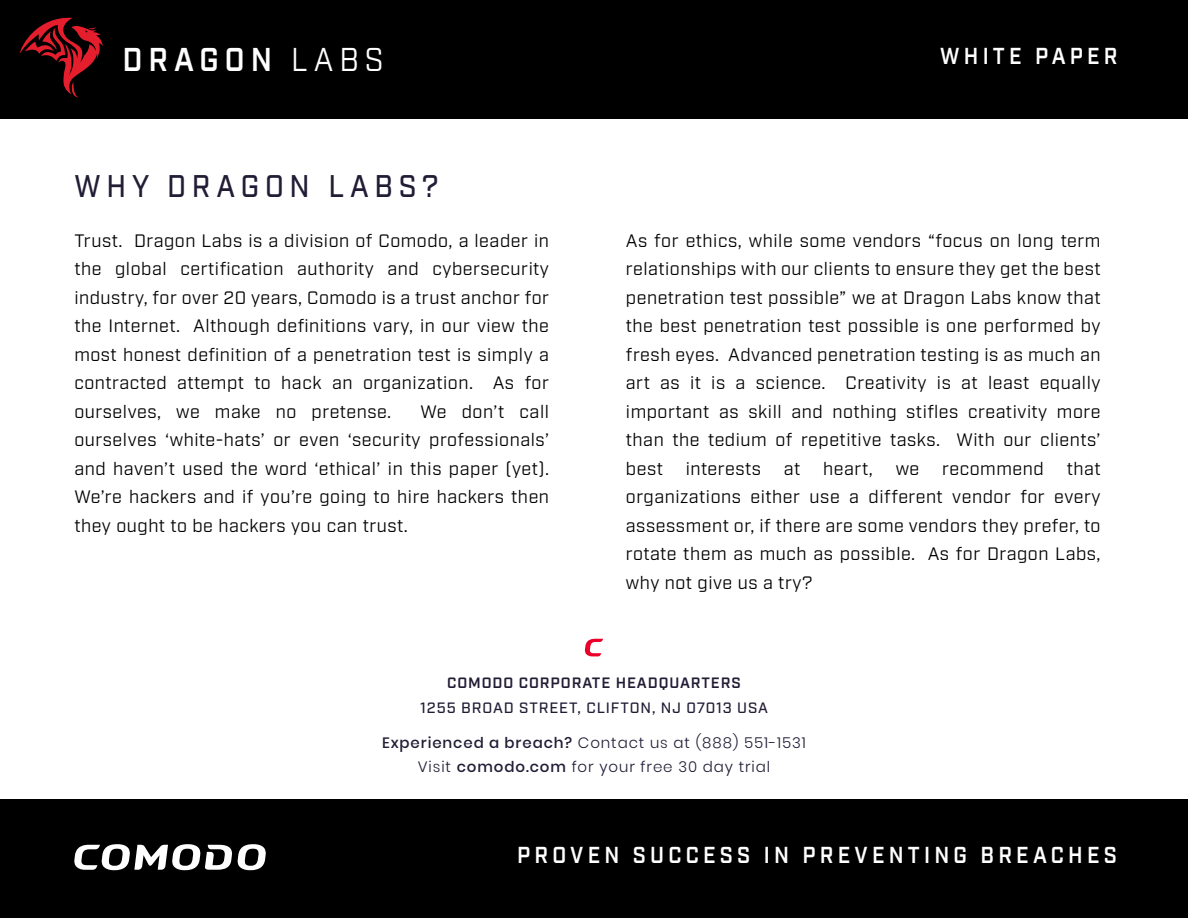
<style>
.page{position:relative;width:1188px;height:918px;background:#fff}
.page>*{position:absolute;margin:0;border:0;box-sizing:border-box;transform-origin:0 0}
.t1{font:600 33px "Industry";letter-spacing:.2em;color:#fff;scale:.91 1}
.t2{font:500 31.35px "Industry";letter-spacing:.205em;color:#221c35;scale:.91 1}
.t3{font:600 23.1px "Industry";letter-spacing:.2em;color:#fff;scale:.91 1}
.t4{font:18px/28.5px "Industry";letter-spacing:.03em;color:#000;text-align:justify}
.t5{font:300 15px/24px "Poppins";letter-spacing:.06em;color:#221c35;text-align:center}
.t6{font:500 15px "Industry";letter-spacing:.06em;color:#221c35}
.t7{font:600 15px "Industry";letter-spacing:.06em;color:#221c35}
.s1{font-weight:400}
.s2{font-weight:500}
</style>
<div class="page">
<div style="left:0;top:0;width:1188px;height:118px;background:#000"></div>
<div style="left:0;top:800px;width:1188px;height:118px;background:#000"></div>
<svg style="left:74px;top:844px;width:192px;height:26px"></svg>
<svg style="left:20px;top:17px;width:83px;height:81px"></svg>
<svg style="left:585px;top:639px;width:18px;height:17px"></svg>
<h1 class="t1" style="left:123px;top:40px;width:288px">DRAGON <span class="s1">LABS</span></h1>
<p class="t3" style="left:940px;top:42px;width:196px">WHITE PAPER</p>
<h2 class="t2" style="left:74px;top:168px;width:402px">WHY DRAGON LABS?</h2>
<p class="t4" style="left:74px;top:227px;width:476px">Trust. Dragon Labs is a division of Comodo, a leader in the global certification authority and cybersecurity industry, for over 20 years, Comodo is a trust anchor for the Internet. Although definitions vary, in our view the most honest definition of a penetration test is simply a contracted attempt to hack an organization. As for ourselves, we make no pretense.</p>
<p class="t4" style="left:74px;top:398px;width:476px;text-indent:346px">We don’t call ourselves ‘white-hats’ or even ‘security professionals’ and haven’t used the word ‘ethical’ in this paper (yet).<br>We’re hackers and if you’re going to hire hackers then they ought to be hackers you can trust.</p>
<p class="t4" style="left:626px;top:227px;width:476px">As for ethics, while some vendors “focus on long term relationships with our clients to ensure they get the best penetration test possible” we at Dragon Labs know that the best penetration test possible is one performed by fresh eyes. Advanced penetration testing is as much an art as it is a science. Creativity is at least equally important as skill and nothing stifles creativity more than the tedium of repetitive tasks. With our clients’ best</p>
<p class="t4" style="left:626px;top:455px;width:476px;text-indent:441px">that organizations either use a different vendor for every assessment or, if there are some vendors they prefer, to rotate them as much as possible. As for Dragon Labs, why not give us a try?</p>
<p class="t4" style="left:686px;top:455px;width:77px">interests</p>
<p class="t4" style="left:784px;top:455px;width:18px">at</p>
<p class="t4" style="left:823px;top:455px;width:51px">heart,</p>
<p class="t4" style="left:896px;top:455px;width:25px">we</p>
<p class="t4" style="left:942px;top:455px;width:103px">recommend</p>
<p class="t7" style="left:447px;top:674px;width:295px">COMODO CORPORATE HEADQUARTERS</p>
<p class="t6" style="left:420px;top:699px;width:349px">1255 BROAD STREET, CLIFTON, NJ 07013 USA</p>
<p class="t5" style="left:382px;top:731px;width:425px"><span class="s2">Experienced a breach?</span> Contact us at (888) 551-1531<br>Visit <span class="s2">comodo.com</span> for your free 30 day trial</p>
<p class="t3" style="left:517px;top:842px;width:661px">PROVEN SUCCESS IN PREVENTING BREACHES</p>
</div>
